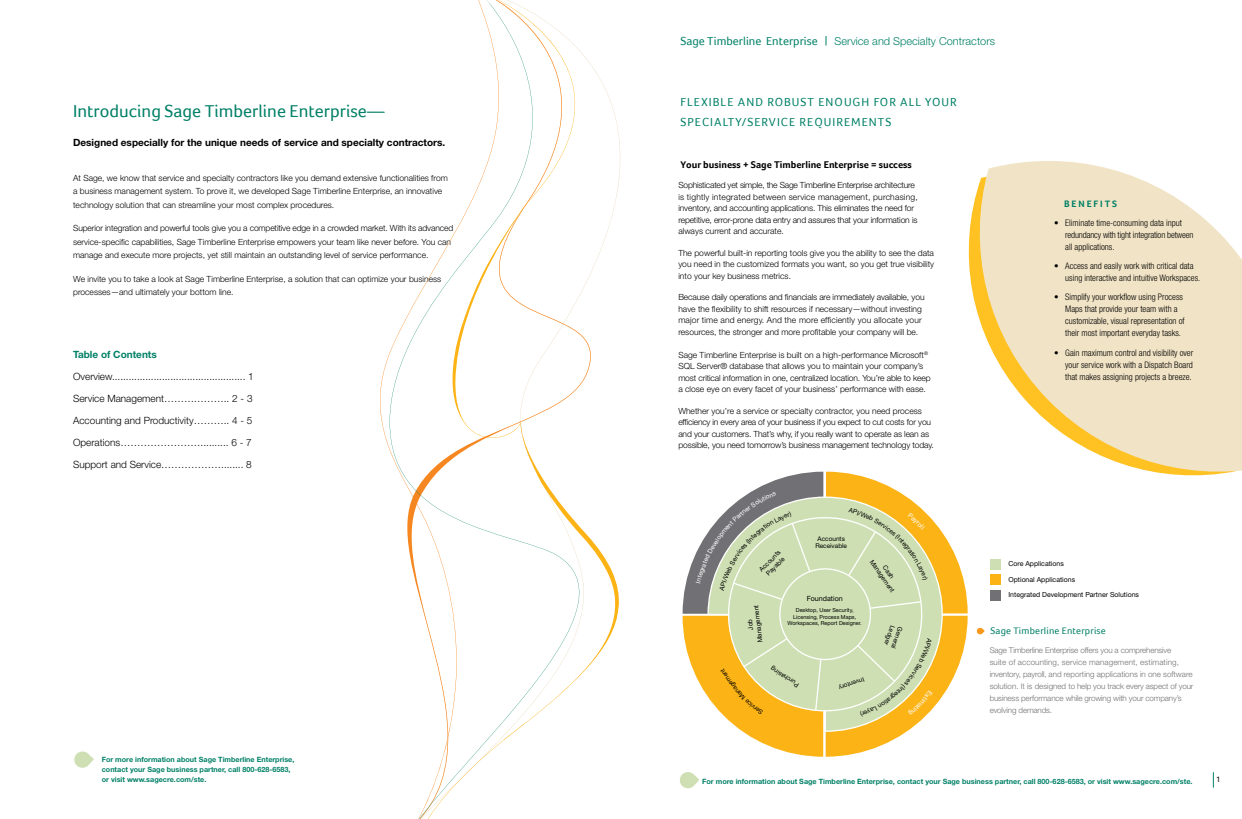
<style>
.page{position:relative;width:1242px;height:819px;background:#fff}
.page>*{position:absolute;margin:0;border:0;box-sizing:border-box;transform-origin:0 0}
.t1{font:18px "Foco";color:#008066}
.t2{font:12px/20px "Foco";letter-spacing:.085em;color:#008066}
.t3{font:12px "Foco";color:#008066}
.t4{font:300 11px "Helvetica Neue";color:#008066}
.t5{font:300 10px "Helvetica Neue";color:#000}
.t6{font:700 10px "Helvetica Neue";color:#000}
.t7{font:700 10px "Foco";color:#000}
.t8{font:700 10px "Helvetica Neue";color:#008066}
.t9{font:9.9px "Foco";letter-spacing:.02em;color:#008066}
.t10{font:700 9.5px "Foco";letter-spacing:.2em;color:#008066}
.t11{font:300 condensed 9px/12px "Helvetica Neue";color:#000}
.t12{font:300 8.5px/11.5px "Helvetica Neue";color:#000}
.t13{font:300 8px/12px "Helvetica Neue";letter-spacing:-.015em;color:#717074}
.t14{font:8px "Foco";color:#000}
.t15{font:700 7.2px/10px "Helvetica Neue";color:#008066}
.t16{font:7.1px "Helvetica Neue";color:#000}
.t17{font:7px/15.3px "Helvetica Neue";color:#000}
.t18{font:6.5px/7.8px "Helvetica Neue";color:#000;text-align:center}
.t19{font:5.5px/6.6px "Helvetica Neue";color:#000;text-align:center}
</style>
<div class="page">
<svg style="left:380px;top:237px;width:72px;height:582px"></svg>
<svg style="left:424px;top:724px;width:80px;height:95px"></svg>
<svg style="left:452px;top:0;width:168px;height:740px"></svg>
<svg style="left:74px;top:751px;width:20px;height:17px"></svg>
<svg style="left:943px;top:534px;width:25px;height:161px;fill:#fcb316"></svg>
<svg style="left:932px;top:519px;width:11px;height:190px;background:#efc961"></svg>
<div style="left:990px;top:559px;width:11px;height:11px;background:#cee0b3"></div>
<div style="left:990px;top:575px;width:11px;height:10px;background:#fcb316"></div>
<div style="left:990px;top:590px;width:11px;height:10px;background:#717074"></div>
<svg style="left:977px;top:627px;width:8px;height:8px"></svg>
<svg style="left:968px;top:161px;width:274px;height:315px;fill:#f1e3c5"></svg>
<svg style="left:679px;top:772px;width:20px;height:17px"></svg>
<svg style="left:1213px;top:772px;width:1px;height:16px"></svg>
<svg style="left:683px;top:472px;width:249px;height:285px"></svg>
<h1 class="t1" style="left:73px;top:101px;width:313px">Introducing Sage Timberline Enterprise—</h1>
<p class="t6" style="left:73px;top:137px;width:374px">Designed especially for the unique needs of service and specialty contractors.</p>
<p class="t12" style="left:73px;top:171px;width:376px;line-height:13.5px">At Sage, we know that service and specialty contractors like you demand extensive functionalities from a business management system. To prove it, we developed Sage Timberline Enterprise, an innovative technology solution that can streamline your most complex procedures.</p>
<p class="t12" style="left:73px;top:222px;width:382px;line-height:13.5px">Superior integration and powerful tools give you a competitive edge in a crowded market. With its advanced service-specific capabilities, Sage Timberline Enterprise empowers your team like never before. You can manage and execute more projects, yet still maintain an outstanding level of service performance.</p>
<p class="t12" style="left:73px;top:272px;width:370px;line-height:13.5px">We invite you to take a look at Sage Timberline Enterprise, a solution that can optimize your business processes—and ultimately your bottom line.</p>
<p class="t8" style="left:73px;top:349px;width:85px">Table of Contents</p>
<p class="t5" style="left:73px;top:371px;width:182px">Overview................................................ 1</p>
<p class="t5" style="left:73px;top:393px;width:181px">Service Management……………….. 2 - 3</p>
<p class="t5" style="left:73px;top:415px;width:181px">Accounting and Productivity……….. 4 - 5</p>
<p class="t5" style="left:73px;top:437px;width:180px">Operations…………………….......... 6 - 7</p>
<p class="t5" style="left:73px;top:459px;width:180px">Support and Service………………........ 8</p>
<p class="t15" style="left:102px;top:754px;width:194px">For more information about Sage Timberline Enterprise, contact your Sage business partner, call 800-628-6583, or visit www.sagecre.com/ste.</p>
<h2 class="t3" style="left:680px;top:34px;width:139px">Sage Timberline Enterprise</h2>
<p class="t4" style="left:835px;top:34px;width:162px">Service and Specialty Contractors</p>
<h2 class="t2" style="left:680px;top:92px;width:278px">FLEXIBLE AND ROBUST ENOUGH FOR ALL YOUR<br>SPECIALTY/SERVICE REQUIREMENTS</h2>
<p class="t7" style="left:680px;top:159px;width:233px">Your business + Sage Timberline Enterprise = success</p>
<p class="t12" style="left:678px;top:179px;width:241px">Sophisticated yet simple, the Sage Timberline Enterprise architecture is tightly integrated between service management, purchasing, inventory, and accounting applications. This eliminates the need for repetitive, error-prone data entry and assures that your information is always current and accurate.</p>
<p class="t12" style="left:678px;top:247px;width:257px;text-align:justify">The powerful built-in reporting tools give you the ability to see the data you need in the customized formats you want, so you get true visibility into your key business metrics.</p>
<p class="t12" style="left:678px;top:291px;width:248px">Because daily operations and financials are immediately available, you have the flexibility to shift resources if necessary—without investing major time and energy. And the more efficiently you allocate your resources, the stronger and more profitable your company will be.</p>
<p class="t12" style="left:678px;top:349px;width:254px">Sage Timberline Enterprise is built on a high-performance Microsoft<sup>® </sup>SQL Server® database that allows you to maintain your company’s most critical information in one, centralized location. You’re able to keep a close eye on every facet of your business’ performance with ease.</p>
<p class="t12" style="left:678px;top:405px;width:257px">Whether you’re a service or specialty contractor, you need process efficiency in every area of your business if you expect to cut costs for you and your customers. That’s why, if you really want to operate as lean as possible, you need tomorrow’s business management technology today.</p>
<p class="t18" style="left:757px;top:568px;width:29px;rotate:-45deg">Accounts<br>Payable</p>
<p class="t18" style="left:815px;top:534px;width:33px">Accounts<br>Receivable</p>
<p class="t18" style="left:749px;top:644px;width:40px;rotate:-97deg">Job<br>Management</p>
<p class="t16" style="left:807px;top:594px;width:38px">Foundation</p>
<p class="t19" style="left:788px;top:607px;width:76px">Desktop, User Security,<br>Licensing, Process Maps,<br>Workspaces, Report Designer.</p>
<p class="t18" style="left:881px;top:554px;width:40px;rotate:55deg">Cash<br>Management</p>
<p class="t18" style="left:897px;top:627px;width:22px;rotate:110deg">Ledger</p>
<p class="t18" style="left:905px;top:629px;width:24px;rotate:110deg">General</p>
<p class="t18" style="left:796px;top:689px;width:34px;rotate:-147deg">Purchasing</p>
<p class="t18" style="left:866px;top:683px;width:28px;rotate:160deg">Inventory</p>
<p class="t10" style="left:1064px;top:198px;width:54px">BENEFITS</p>
<p class="t11" style="left:1065px;top:217px;width:130px;text-indent:-11px">• Eliminate time-consuming data input redundancy with tight integration between all applications.</p>
<p class="t11" style="left:1065px;top:260px;width:137px;text-indent:-11px">• Access and easily work with critical data using interactive and intuitive Workspaces.</p>
<p class="t11" style="left:1065px;top:291px;width:121px;text-indent:-11px">• Simplify your workflow using Process Maps that provide your team with a customizable, visual representation of their most important everyday tasks.</p>
<p class="t11" style="left:1065px;top:346px;width:130px;text-align:justify;text-indent:-11px">• Gain maximum control and visibility over your service work with a Dispatch Board that makes assigning projects a breeze.</p>
<p class="t17" style="left:1009px;top:556px;width:132px">Core Applications<br>Optional Applications<br>Integrated Development Partner Solutions</p>
<p class="t9" style="left:991px;top:625px;width:117px">Sage Timberline Enterprise</p>
<p class="t13" style="left:990px;top:644px;width:205px">Sage Timberline Enterprise offers you a comprehensive<br>suite of accounting, service management, estimating, inventory, payroll, and reporting applications in one software solution. It is designed to help you track every aspect of your business performance while growing with your company’s evolving demands.</p>
<p class="t15" style="left:702px;top:776px;width:492px">For more information about Sage Timberline Enterprise, contact your Sage business partner, call 800-628-6583, or visit www.sagecre.com/ste.</p>
<p class="t14" style="left:1216px;top:775px;width:6px">1</p>
</div>
